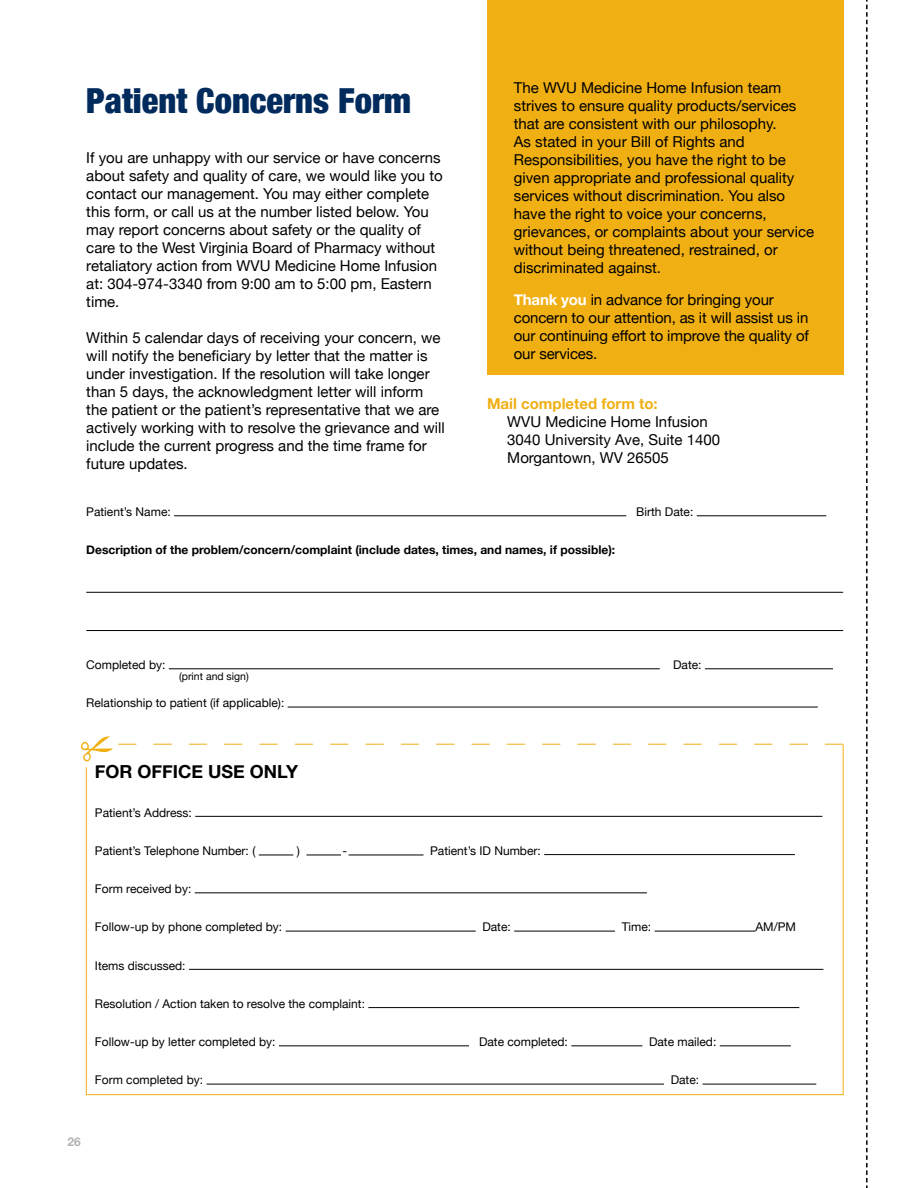
<style>
.page{position:relative;width:918px;height:1188px;background:#fff}
.page>*{position:absolute;margin:0;border:0;box-sizing:border-box;transform-origin:0 0}
.FAQ_-_Answer{font:900 condensed 34.5px "Helvetica Neue";color:#002b5c}
.t1{font:700 18px "Helvetica Neue";color:#000}
.t2{font:15px/18px "Helvetica Neue";color:#000}
.t3{font:700 15px "Helvetica Neue";color:#f0af13}
.t4{font:12px "Helvetica Neue";color:#000}
.t5{font:700 12px "Helvetica Neue";color:#000}
.t6{font:700 12px "Helvetica Neue";color:#b3b3b3}
.t7{font:10.5px "Helvetica Neue";color:#000}
.s1{font-weight:700;color:#fff}
</style>
<div class="page">
<svg style="left:86px;top:744px;width:758px;height:351px"></svg>
<div style="left:487px;top:0;width:356px;height:374px;background:#f0af13"></div>
<svg style="left:866px;top:0;width:2px;height:1188px"></svg>
<hr style="left:174px;top:516px;width:452px;height:1px;background:#000">
<hr style="left:697px;top:516px;width:129px;height:1px;background:#000">
<hr style="left:86px;top:592px;width:757px;height:1px;background:#000">
<hr style="left:86px;top:630px;width:757px;height:1px;background:#000">
<hr style="left:169px;top:669px;width:491px;height:1px;background:#000">
<hr style="left:705px;top:669px;width:128px;height:1px;background:#000">
<hr style="left:288px;top:707px;width:530px;height:1px;background:#000">
<hr style="left:195px;top:816px;width:627px;height:1px;background:#000">
<hr style="left:259px;top:855px;width:34px;height:1px;background:#000">
<hr style="left:306px;top:855px;width:35px;height:1px;background:#000">
<hr style="left:349px;top:855px;width:75px;height:1px;background:#000">
<hr style="left:544px;top:854px;width:251px;height:1px;background:#000">
<hr style="left:195px;top:893px;width:452px;height:1px;background:#000">
<hr style="left:286px;top:931px;width:190px;height:1px;background:#000">
<hr style="left:514px;top:931px;width:101px;height:1px;background:#000">
<hr style="left:655px;top:931px;width:101px;height:1px;background:#000">
<hr style="left:189px;top:969px;width:634px;height:1px;background:#000">
<hr style="left:368px;top:1007px;width:431px;height:1px;background:#000">
<hr style="left:279px;top:1046px;width:190px;height:1px;background:#000">
<hr style="left:571px;top:1046px;width:71px;height:1px;background:#000">
<hr style="left:720px;top:1046px;width:71px;height:1px;background:#000">
<hr style="left:207px;top:1084px;width:457px;height:1px;background:#000">
<hr style="left:703px;top:1084px;width:113px;height:1px;background:#000">
<svg style="left:81px;top:736px;width:762px;height:26px"></svg>
<p class="FAQ_-_Answer" style="left:86px;top:72px;width:326px">Patient Concerns Form</p>
<p class="t2" style="left:86px;top:149px;width:358px">If you are unhappy with our service or have concerns about safety and quality of care, we would like you to contact our management. You may either complete this form, or call us at the number listed below. You may report concerns about safety or the quality of care to the West Virginia Board of Pharmacy without retaliatory action from WVU Medicine Home Infusion at: 304-974-3340 from 9:00 am to 5:00 pm, Eastern time.</p>
<p class="t2" style="left:86px;top:329px;width:360px">Within 5 calendar days of receiving your concern, we will notify the beneficiary by letter that the matter is under investigation. If the resolution will take longer than 5 days, the acknowledgment letter will inform the patient or the patient’s representative that we are actively working with to resolve the grievance and will include the current progress and the time frame for future updates.</p>
<p class="t2" style="left:514px;top:80px;width:302px">The WVU Medicine Home Infusion team strives to ensure quality products/services that are consistent with our philosophy.<br>As stated in your Bill of Rights and Responsibilities, you have the right to be given appropriate and professional quality services without discrimination. You also have the right to voice your concerns, grievances, or complaints about your service without being threatened, restrained, or discriminated against.</p>
<p class="t2" style="left:514px;top:291px;width:297px"><span class="s1">Thank you</span> in advance for bringing your concern to our attention, as it will assist us in our continuing effort to improve the quality of our services.</p>
<p class="t3" style="left:487px;top:392px;width:172px">Mail completed form to:</p>
<p class="t2" style="left:507px;top:414px;width:202px">WVU Medicine Home Infusion</p>
<p class="t2" style="left:507px;top:432px;width:214px">3040 University Ave, Suite 1400</p>
<p class="t2" style="left:507px;top:450px;width:163px">Morgantown, WV 26505</p>
<p class="t4" style="left:86px;top:503px;width:86px">Patient’s Name:</p>
<p class="t4" style="left:636px;top:503px;width:59px">Birth Date:</p>
<p class="t5" style="left:86px;top:541px;width:530px">Description of the problem/concern/complaint (include dates, times, and names, if possible):</p>
<p class="t4" style="left:86px;top:656px;width:81px">Completed by:</p>
<p class="t4" style="left:673px;top:656px;width:30px">Date:</p>
<p class="t4" style="left:86px;top:694px;width:200px">Relationship to patient (if applicable):</p>
<p class="t7" style="left:179px;top:668px;width:71px">(print and sign)</p>
<p class="t1" style="left:95px;top:758px;width:205px">FOR OFFICE USE ONLY</p>
<p class="t4" style="left:95px;top:804px;width:98px">Patient’s Address:</p>
<p class="t4" style="left:95px;top:842px;width:162px">Patient’s Telephone Number: (</p>
<p class="t4" style="left:297px;top:842px;width:5px">)</p>
<p class="t4" style="left:342px;top:842px;width:6px">-</p>
<p class="t4" style="left:430px;top:842px;width:112px">Patient’s ID Number:</p>
<p class="t4" style="left:95px;top:880px;width:98px">Form received by:</p>
<p class="t4" style="left:95px;top:918px;width:189px">Follow-up by phone completed by:</p>
<p class="t4" style="left:482px;top:918px;width:30px">Date:</p>
<p class="t4" style="left:622px;top:918px;width:31px">Time:</p>
<p class="t4" style="left:756px;top:918px;width:42px">AM/PM</p>
<p class="t4" style="left:95px;top:957px;width:92px">Items discussed:</p>
<p class="t4" style="left:95px;top:995px;width:272px">Resolution / Action taken to resolve the complaint:</p>
<p class="t4" style="left:95px;top:1033px;width:182px">Follow-up by letter completed by:</p>
<p class="t4" style="left:479px;top:1033px;width:90px">Date completed:</p>
<p class="t4" style="left:649px;top:1033px;width:69px">Date mailed:</p>
<p class="t4" style="left:95px;top:1071px;width:110px">Form completed by:</p>
<p class="t4" style="left:671px;top:1071px;width:30px">Date:</p>
<p class="t6" style="left:68px;top:1132px;width:15px">26</p>
</div>
